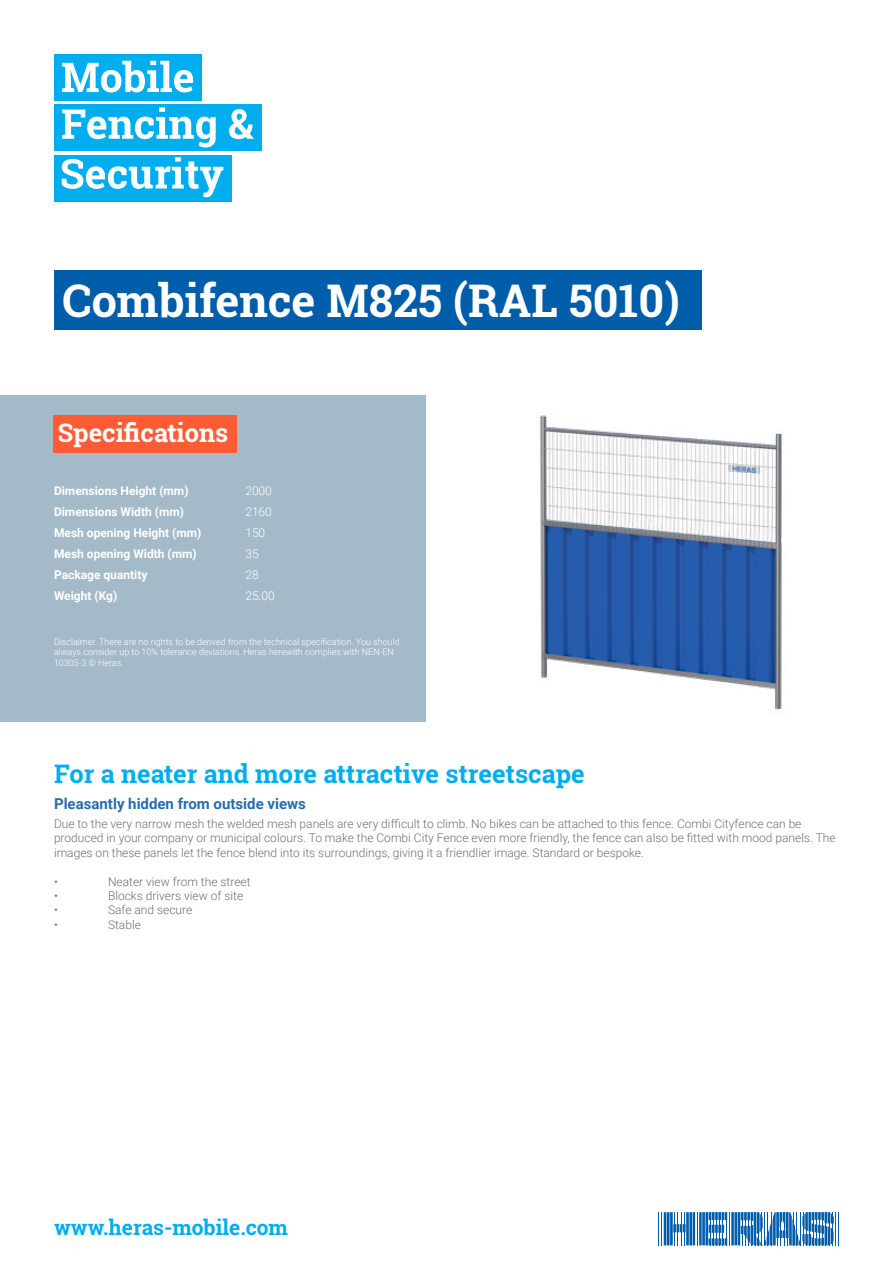
<style>
.page{position:relative;width:893px;height:1263px;background:#fff}
.page>*{position:absolute;margin:0;border:0;box-sizing:border-box;transform-origin:0 0}
.t1{font:700 45px "Roboto Slab";color:#fff}
.t2{font:700 25.5px "Roboto Slab";color:#00aeef}
.t3{font:700 25.5px "Roboto Slab";color:#fff}
.t4{font:700 21px "Roboto Slab";color:#00aeef}
.t5{font:700 15px "Roboto";color:#266dae}
.t6{font:300 12px/14.4px "Roboto";color:#6d6f73}
.t7{font:700 12px "Roboto";color:#fff}
.t8{font:300 12px "Roboto";color:#fff}
.t9{font:300 9px/10.8px "Roboto";color:#fff}
</style>
<div class="page">
<hr style="left:658px;top:1212px;width:1px;height:33px;background:#005daa">
<hr style="left:661px;top:1212px;width:1px;height:33px;background:#005daa">
<hr style="left:697px;top:1212px;width:1px;height:33px;background:#005daa">
<hr style="left:835px;top:1212px;width:1px;height:33px;background:#005daa">
<hr style="left:838px;top:1212px;width:1px;height:33px;background:#005daa">
<svg style="left:664px;top:1212px;width:31px;height:33px"></svg>
<hr style="left:705px;top:1212px;width:3px;height:33px;background:#005daa">
<hr style="left:702px;top:1212px;width:3px;height:33px;background:#005daa">
<hr style="left:699px;top:1212px;width:3px;height:33px;background:#005daa">
<svg style="left:709px;top:1212px;width:125px;height:33px"></svg>
<div style="left:54px;top:54px;width:147px;height:47px;background:#00aeef"></div>
<div style="left:54px;top:104px;width:207px;height:47px;background:#00aeef"></div>
<div style="left:54px;top:155px;width:177px;height:46px;background:#00aeef"></div>
<svg style="left:62px;top:61px;width:131px;height:31px"></svg>
<svg style="left:62px;top:107px;width:154px;height:40px"></svg>
<svg style="left:229px;top:109px;width:25px;height:30px"></svg>
<svg style="left:62px;top:157px;width:161px;height:40px"></svg>
<img style="left:536px;top:415px;width:246px;height:298px">
<div style="left:54px;top:270px;width:647px;height:59px;background:#005daa"></div>
<div style="left:0;top:396px;width:426px;height:326px;background:#a5bac9"></div>
<div style="left:54px;top:415px;width:183px;height:38px;background:#ff5c35"></div>
<h1 class="t1" style="left:63px;top:270px;width:619px">Combifence M825 (RAL 5010)</h1>
<h2 class="t3" style="left:58px;top:415px;width:172px">Specifications</h2>
<p class="t7" style="left:54px;top:482px;width:136px">Dimensions Height (mm)</p>
<p class="t8" style="left:245px;top:482px;width:28px">2000</p>
<p class="t7" style="left:54px;top:503px;width:132px">Dimensions Width (mm)</p>
<p class="t8" style="left:245px;top:503px;width:28px">2160</p>
<p class="t7" style="left:54px;top:524px;width:149px">Mesh opening Height (mm)</p>
<p class="t8" style="left:245px;top:524px;width:21px">150</p>
<p class="t7" style="left:54px;top:545px;width:144px">Mesh opening Width (mm)</p>
<p class="t8" style="left:245px;top:545px;width:15px">35</p>
<p class="t7" style="left:54px;top:566px;width:95px">Package quantity</p>
<p class="t8" style="left:245px;top:566px;width:15px">28</p>
<p class="t7" style="left:54px;top:587px;width:65px">Weight (Kg)</p>
<p class="t8" style="left:245px;top:587px;width:31px">25.00</p>
<p class="t9" style="left:54px;top:636px;width:347px">Disclaimer. There are no rights to be derived from the technical specification. You should always consider up to 10% tolerance deviations. Heras herewith complies with NEN-EN<br>10305-3 © Heras.</p>
<h2 class="t2" style="left:54px;top:756px;width:532px">For a neater and more attractive streetscape</h2>
<p class="t5" style="left:54px;top:793px;width:253px">Pleasantly hidden from outside views</p>
<p class="t6" style="left:54px;top:816px;width:783px">Due to the very narrow mesh the welded mesh panels are very difficult to climb. No bikes can be attached to this fence. Combi Cityfence can be produced in your company or municipal colours. To make the Combi City Fence even more friendly, the fence can also be fitted with mood panels. The images on these panels let the fence blend into its surroundings, giving it a friendlier image. Standard or bespoke.</p>
<p class="t6" style="left:54px;top:874px;width:5px">•</p>
<p class="t6" style="left:108px;top:874px;width:144px">Neater view from the street</p>
<p class="t6" style="left:54px;top:888px;width:5px">•</p>
<p class="t6" style="left:108px;top:888px;width:137px">Blocks drivers view of site</p>
<p class="t6" style="left:54px;top:902px;width:5px">•</p>
<p class="t6" style="left:108px;top:902px;width:86px">Safe and secure</p>
<p class="t6" style="left:54px;top:917px;width:5px">•</p>
<p class="t6" style="left:108px;top:917px;width:34px">Stable</p>
<h3 class="t4" style="left:54px;top:1213px;width:236px">www.heras-mobile.com</h3>
</div>
